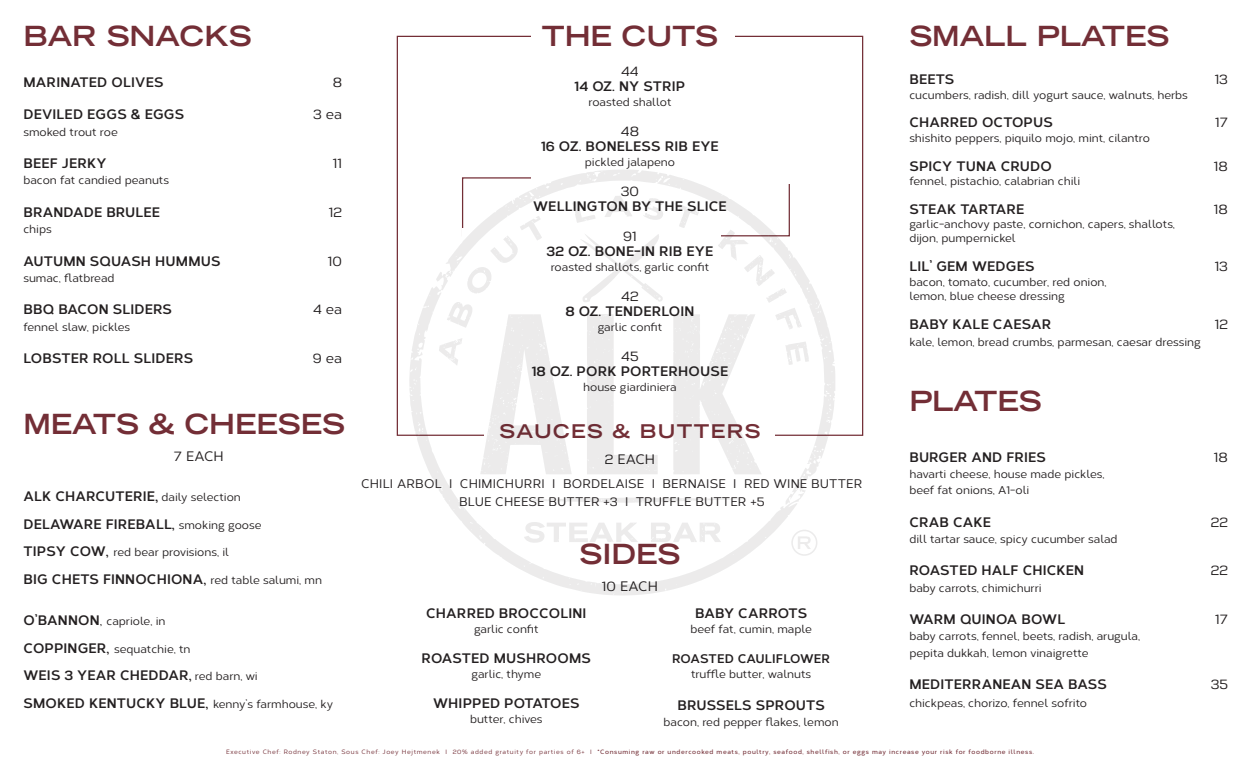
<style>
.page{position:relative;width:1260px;height:765px;background:#fff}
.page>*{position:absolute;margin:0;border:0;box-sizing:border-box;transform-origin:0 0}
.t1{font:700 expanded 27.5px "Trade Gothic LT Std";color:#732e36}
.t2{font:700 expanded 18.75px "Trade Gothic LT Std";letter-spacing:.075em;color:#732e36}
.t3{font:700 13.75px/27.5px "Corbert";letter-spacing:.01em;color:#231f20}
.t4{font:500 13.75px "Corbert";color:#231f20}
.t5{font:500 12.5px/17.5px "Corbert";letter-spacing:.01em;color:#231f20;text-align:center}
.t6{font:700 12.5px "Corbert";letter-spacing:.01em;color:#231f20}
.t7{font:500 11.25px/14.4px "Corbert";color:#231f20}
.t8{font:600 6.25px "Corbert";letter-spacing:.1em;color:#732e36}
.s1{font-size:15px}
.s2{font-weight:500;font-size:11.25px}
.s3{font-weight:700;font-size:13.75px}
.s4{font-size:13.75px}
.s5{font-weight:500}
</style>
<div class="page">
<svg style="left:409px;top:272px;width:387px;height:323px"></svg>
<svg style="left:445px;top:170px;width:390px;height:335px"></svg>
<svg style="left:499px;top:498px;width:251px;height:5px"></svg>
<svg style="left:580px;top:233px;width:83px;height:69px"></svg>
<svg style="left:572px;top:201px;width:24px;height:22px"></svg>
<svg style="left:643px;top:198px;width:21px;height:22px"></svg>
<svg style="left:604px;top:196px;width:29px;height:21px"></svg>
<svg style="left:467px;top:216px;width:75px;height:78px"></svg>
<svg style="left:439px;top:338px;width:23px;height:28px"></svg>
<svg style="left:447px;top:302px;width:26px;height:26px"></svg>
<svg style="left:524px;top:522px;width:114px;height:21px"></svg>
<svg style="left:651px;top:523px;width:70px;height:19px"></svg>
<svg style="left:673px;top:204px;width:136px;height:270px"></svg>
<svg style="left:587px;top:314px;width:71px;height:160px"></svg>
<svg style="left:480px;top:314px;width:92px;height:160px"></svg>
<svg style="left:791px;top:530px;width:26px;height:26px"></svg>
<h1 class="t1" style="left:23px;top:18px;width:230px">BAR SNACKS</h1>
<p class="t3" style="left:23px;top:67px;width:142px">MARINATED OLIVES</p>
<p class="t4" style="left:333px;top:72px;width:11px">8</p>
<p class="t3" style="left:23px;top:100px;width:162px">DEVILED EGGS &amp; EGGS</p>
<p class="t4" style="left:313px;top:104px;width:30px">3 ea</p>
<p class="t7" style="left:23px;top:124px;width:96px">smoked trout roe</p>
<p class="t3" style="left:23px;top:149px;width:85px">BEEF JERKY</p>
<p class="t4" style="left:333px;top:153px;width:11px">11</p>
<p class="t7" style="left:23px;top:173px;width:147px">bacon fat candied peanuts</p>
<p class="t3" style="left:23px;top:197px;width:138px">BRANDADE BRULEE</p>
<p class="t4" style="left:329px;top:202px;width:15px">12</p>
<p class="t7" style="left:23px;top:221px;width:30px">chips</p>
<p class="t3" style="left:23px;top:246px;width:199px">AUTUMN SQUASH HUMMUS</p>
<p class="t4" style="left:328px;top:251px;width:16px">10</p>
<p class="t7" style="left:23px;top:270px;width:93px">sumac, flatbread</p>
<p class="t3" style="left:23px;top:295px;width:150px">BBQ BACON SLIDERS</p>
<p class="t4" style="left:313px;top:299px;width:31px">4 ea</p>
<p class="t7" style="left:23px;top:319px;width:108px">fennel slaw, pickles</p>
<p class="t3" style="left:23px;top:344px;width:171px">LOBSTER ROLL SLIDERS</p>
<p class="t4" style="left:313px;top:348px;width:31px">9 ea</p>
<h1 class="t1" style="left:23px;top:407px;width:323px">MEATS &amp; CHEESES</h1>
<p class="t4" style="left:174px;top:446px;width:52px">7 EACH</p>
<p class="t3" style="left:23px;top:482px;width:240px">ALK CHARCUTERIE<span class="s1">,</span> <span class="s2">daily selection<br></span>DELAWARE FIREBALL, <span class="s2">smoking goose</span></p>
<p class="t7" style="left:23px;top:544px;width:207px"><span class="s3">TIPSY COW,</span> red bear provisions, il</p>
<p class="t3" style="left:23px;top:564px;width:300px">BIG CHETS FINNOCHIONA, <span class="s2">red table salumi, mn</span></p>
<p class="t7" style="left:23px;top:613px;width:143px"><span class="s3">O’BANNON</span><span class="s4">,</span> capriole, in</p>
<p class="t7" style="left:23px;top:641px;width:169px"><span class="s3">COPPINGER,</span> sequatchie, tn</p>
<p class="t3" style="left:23px;top:660px;width:311px">WEIS 3 YEAR CHEDDAR, <span class="s2">red barn, wi<br></span>SMOKED KENTUCKY BLUE, <span class="s2">kenny’s farmhouse, ky</span></p>
<h1 class="t1" style="left:542px;top:18px;width:178px">THE CUTS</h1>
<p class="t4" style="left:621px;top:61px;width:19px">44</p>
<p class="t3" style="left:575px;top:72px;width:112px">14 OZ. NY STRIP</p>
<p class="t7" style="left:589px;top:94px;width:84px">roasted shallot</p>
<p class="t4" style="left:621px;top:121px;width:20px">48</p>
<p class="t3" style="left:541px;top:132px;width:179px">16 OZ. BONELESS RIB EYE</p>
<p class="t7" style="left:585px;top:154px;width:92px">pickled jalapeno</p>
<p class="t4" style="left:621px;top:181px;width:20px">30</p>
<p class="t3" style="left:533px;top:192px;width:195px">WELLINGTON BY THE SLICE</p>
<p class="t4" style="left:623px;top:226px;width:15px">91</p>
<p class="t3" style="left:547px;top:237px;width:168px">32 OZ. BONE-IN RIB EYE</p>
<p class="t7" style="left:551px;top:259px;width:160px">roasted shallots, garlic confit</p>
<p class="t4" style="left:621px;top:286px;width:19px">42</p>
<p class="t3" style="left:565px;top:297px;width:131px">8 OZ. TENDERLOIN</p>
<p class="t7" style="left:598px;top:319px;width:66px">garlic confit</p>
<p class="t4" style="left:621px;top:346px;width:19px">45</p>
<p class="t3" style="left:532px;top:357px;width:198px">18 OZ. PORK PORTERHOUSE</p>
<p class="t7" style="left:583px;top:379px;width:95px">house giardiniera</p>
<h2 class="t2" style="left:499px;top:419px;width:263px">SAUCES &amp; BUTTERS</h2>
<p class="t4" style="left:605px;top:449px;width:52px">2 EACH</p>
<p class="t5" style="left:361px;top:474px;width:503px">CHILI ARBOL I CHIMICHURRI I BORDELAISE I BERNAISE I RED WINE BUTTER<br>BLUE CHEESE BUTTER +3 I TRUFFLE BUTTER +5</p>
<h1 class="t1" style="left:580px;top:536px;width:102px">SIDES</h1>
<p class="t4" style="left:602px;top:576px;width:58px">10 EACH</p>
<p class="t3" style="left:426px;top:599px;width:162px">CHARRED BROCCOLINI</p>
<p class="t7" style="left:474px;top:621px;width:66px">garlic confit</p>
<p class="t3" style="left:422px;top:644px;width:171px">ROASTED MUSHROOMS</p>
<p class="t7" style="left:472px;top:666px;width:71px">garlic, thyme</p>
<p class="t3" style="left:433px;top:689px;width:148px">WHIPPED POTATOES</p>
<p class="t7" style="left:470px;top:711px;width:74px">butter, chives</p>
<p class="t3" style="left:695px;top:599px;width:114px">BABY CARROTS</p>
<p class="t7" style="left:690px;top:621px;width:123px">beef fat, cumin, maple</p>
<p class="t6" style="left:672px;top:649px;width:160px">ROASTED CAULIFLOWER</p>
<p class="t7" style="left:691px;top:666px;width:122px">truffle butter, walnuts</p>
<p class="t3" style="left:677px;top:690px;width:149px">BRUSSELS SPROUTS</p>
<p class="t7" style="left:664px;top:714px;width:177px">bacon, red pepper flakes, lemon</p>
<h1 class="t1" style="left:909px;top:18px;width:261px">SMALL PLATES</h1>
<p class="t3" style="left:909px;top:65px;width:46px">BEETS</p>
<p class="t4" style="left:1215px;top:69px;width:15px">13</p>
<p class="t7" style="left:909px;top:87px;width:280px">cucumbers, radish, dill yogurt sauce, walnuts, herbs</p>
<p class="t3" style="left:909px;top:108px;width:145px">CHARRED OCTOPUS</p>
<p class="t4" style="left:1215px;top:112px;width:14px">17</p>
<p class="t7" style="left:909px;top:130px;width:242px">shishito peppers, piquilo mojo, mint, cilantro</p>
<p class="t3" style="left:909px;top:151px;width:144px">SPICY TUNA CRUDO</p>
<p class="t4" style="left:1214px;top:156px;width:16px">18</p>
<p class="t7" style="left:909px;top:173px;width:172px">fennel, pistachio, calabrian chili</p>
<p class="t3" style="left:909px;top:194px;width:117px">STEAK TARTARE</p>
<p class="t4" style="left:1214px;top:199px;width:16px">18</p>
<p class="t7" style="left:909px;top:216px;width:267px">garlic-anchovy paste, cornichon, capers, shallots, dijon, pumpernickel</p>
<p class="t3" style="left:909px;top:252px;width:127px">LIL’ GEM WEDGES</p>
<p class="t4" style="left:1215px;top:256px;width:15px">13</p>
<p class="t7" style="left:909px;top:274px;width:199px">bacon, tomato, cucumber, red onion, lemon, blue cheese dressing</p>
<p class="t3" style="left:909px;top:309px;width:144px">BABY KALE CAESAR</p>
<p class="t4" style="left:1215px;top:314px;width:15px">12</p>
<p class="t7" style="left:909px;top:334px;width:293px">kale, lemon, bread crumbs, parmesan, caesar dressing</p>
<h1 class="t1" style="left:909px;top:383px;width:134px">PLATES</h1>
<p class="t3" style="left:909px;top:442px;width:138px">BURGER AND FRIES</p>
<p class="t4" style="left:1214px;top:447px;width:16px">18</p>
<p class="t7" style="left:909px;top:465px;width:197px;line-height:16.2px">havarti cheese, house made pickles, beef fat onions, A1-oli</p>
<p class="t3" style="left:909px;top:507px;width:83px">CRAB CAKE</p>
<p class="t4" style="left:1211px;top:512px;width:19px">22</p>
<p class="t7" style="left:909px;top:531px;width:210px">dill tartar sauce, spicy cucumber salad</p>
<p class="t3" style="left:909px;top:556px;width:176px">ROASTED HALF CHICKEN</p>
<p class="t4" style="left:1211px;top:560px;width:19px">22</p>
<p class="t7" style="left:909px;top:580px;width:134px">baby carrots, chimichurri</p>
<p class="t3" style="left:909px;top:604px;width:157px">WARM QUINOA BOWL</p>
<p class="t4" style="left:1215px;top:609px;width:14px">17</p>
<p class="t7" style="left:909px;top:628px;width:232px;line-height:16.2px">baby carrots, fennel, beets, radish, arugula, pepita dukkah, lemon vinaigrette</p>
<p class="t3" style="left:909px;top:669px;width:199px">MEDITERRANEAN SEA BASS</p>
<p class="t4" style="left:1211px;top:674px;width:19px">35</p>
<p class="t7" style="left:909px;top:695px;width:179px">chickpeas, chorizo, fennel sofrito</p>
<p class="t8" style="left:226px;top:747px;width:809px"><span class="s5">Executive Chef: Rodney Staton, Sous Chef: Joey Hejtmenek I 20% added gratuity for parties of 6+ I</span> *Consuming raw or undercooked meats, poultry, seafood, shellfish, or eggs may increase your risk for foodborne illness.</p>
</div>
